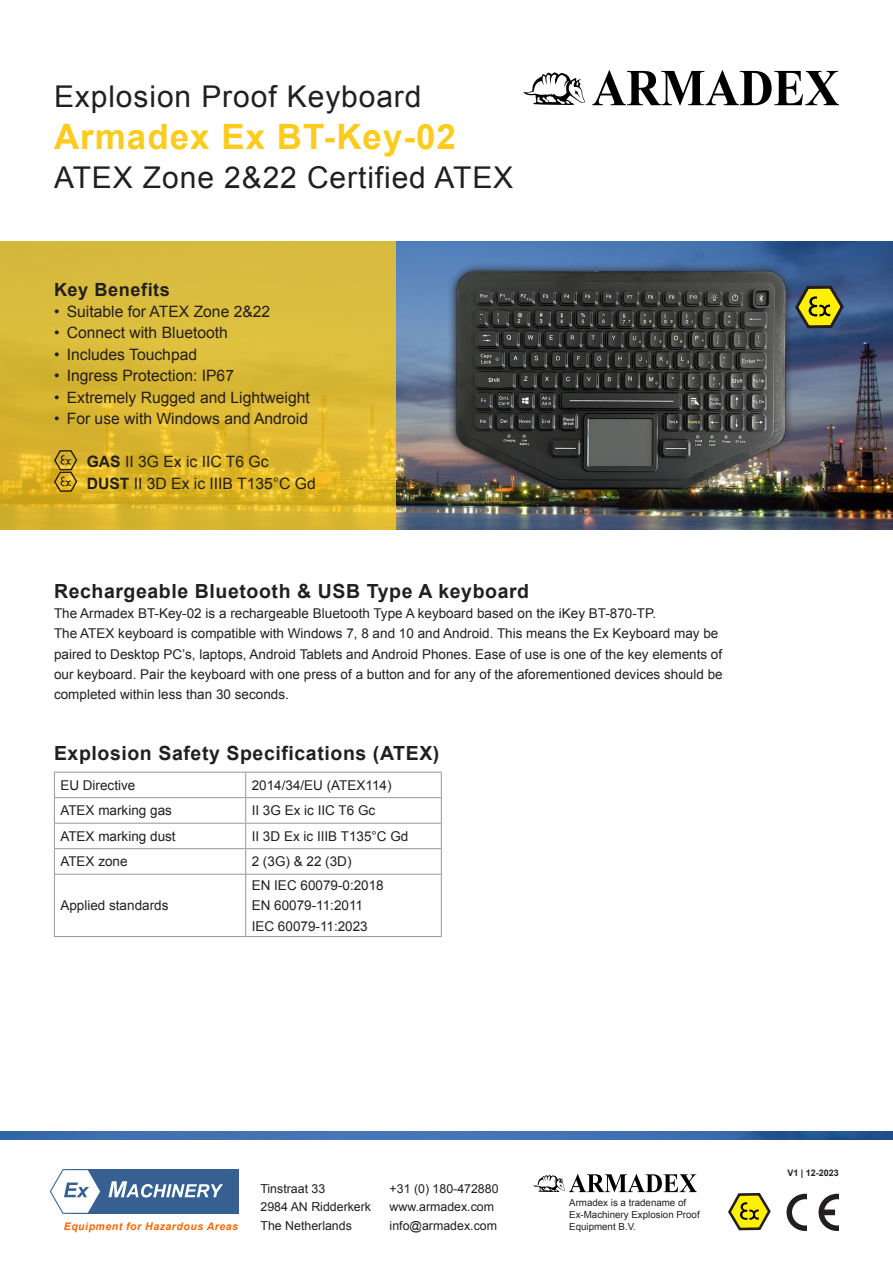
<style>
.page{position:relative;width:893px;height:1263px;background:#fff}
.page>*{position:absolute;margin:0;border:0;box-sizing:border-box;transform-origin:0 0}
.t1{font:700 34.95px "Arial";letter-spacing:.03em;color:#fbcb1d}
.t2{font:30px "Arial";letter-spacing:.03em;color:#231f20}
.t3{font:700 19.5px "Arial";letter-spacing:.03em;color:#231f20}
.t4{font:700 18.15px "Arial";letter-spacing:.03em;color:#231f20}
.t5{font:15.6px "Arial";color:#231f20}
.t6{font:13.5px/20.2px "Arial";color:#231f20}
.t7{font:12.3px "Arial";color:#231f20}
.t8{font:italic 700 10.5px "Arial";letter-spacing:.05em;color:#ff6501}
.t9{font:9.75px/12px "Arial";color:#231f20}
.t10{font:700 9px "Arial";color:#231f20}
.s1{font-weight:700}
</style>
<div class="page">
<hr style="left:54px;top:797px;width:192px;height:1px;background:#939598">
<hr style="left:246px;top:797px;width:196px;height:1px;background:#939598">
<hr style="left:54px;top:823px;width:192px;height:1px;background:#939598">
<hr style="left:246px;top:823px;width:196px;height:1px;background:#939598">
<hr style="left:54px;top:848px;width:192px;height:1px;background:#939598">
<hr style="left:246px;top:848px;width:196px;height:1px;background:#939598">
<svg style="left:245px;top:773px;width:1px;height:101px"></svg>
<hr style="left:54px;top:874px;width:192px;height:1px;background:#939598">
<hr style="left:246px;top:874px;width:196px;height:1px;background:#939598">
<hr style="left:245px;top:874px;width:1px;height:62px;background:#939598">
<hr style="left:54px;top:936px;width:192px;height:1px;background:#939598">
<hr style="left:246px;top:936px;width:196px;height:1px;background:#939598">
<hr style="left:54px;top:772px;width:192px;height:1px;background:#939598">
<hr style="left:246px;top:772px;width:196px;height:1px;background:#939598">
<svg style="left:54px;top:772px;width:1px;height:102px"></svg>
<svg style="left:441px;top:772px;width:1px;height:102px"></svg>
<hr style="left:54px;top:874px;width:1px;height:62px;background:#939598">
<hr style="left:441px;top:874px;width:1px;height:62px;background:#939598">
<img style="left:0;top:1131px;width:893px;height:8px">
<svg style="left:786px;top:1194px;width:21px;height:37px"></svg>
<svg style="left:818px;top:1194px;width:21px;height:37px"></svg>
<svg style="left:728px;top:1193px;width:43px;height:38px"></svg>
<img style="left:395px;top:241px;width:498px;height:288px">
<svg style="left:0;top:241px;width:395px;height:288px;background:#dbb934"></svg>
<svg style="left:53px;top:449px;width:25px;height:44px"></svg>
<svg style="left:797px;top:285px;width:47px;height:44px;background:#929129"></svg>
<img style="left:445px;top:258px;width:352px;height:241px">
<svg style="left:533px;top:1174px;width:164px;height:18px"></svg>
<div style="left:69px;top:1169px;width:169px;height:45px;background:#376092"></div>
<svg style="left:50px;top:1169px;width:50px;height:45px"></svg>
<svg style="left:108px;top:1181px;width:115px;height:16px"></svg>
<svg style="left:523px;top:72px;width:62px;height:33px"></svg>
<svg style="left:592px;top:70px;width:247px;height:35px"></svg>
<p class="t2" style="left:54px;top:77px;width:369px">Explosion Proof Keyboard</p>
<p class="t1" style="left:54px;top:114px;width:403px">Armadex Ex BT-Key-02</p>
<p class="t2" style="left:54px;top:158px;width:461px">ATEX Zone 2&amp;22 Certified ATEX</p>
<p class="t4" style="left:54px;top:277px;width:117px">Key Benefits</p>
<p class="t5" style="left:54px;top:301px;width:218px">• Suitable for ATEX Zone 2&amp;22</p>
<p class="t5" style="left:54px;top:323px;width:175px">• Connect with Bluetooth</p>
<p class="t5" style="left:54px;top:344px;width:145px">• Includes Touchpad</p>
<p class="t5" style="left:54px;top:366px;width:182px">• Ingress Protection: IP67</p>
<p class="t5" style="left:54px;top:387px;width:257px">• Extremely Rugged and Lightweight</p>
<p class="t5" style="left:54px;top:408px;width:256px">• For use with Windows and Android</p>
<p class="t5" style="left:87px;top:451px;width:183px"><span class="s1">GAS</span> II 3G Ex ic IIC T6 Gc</p>
<p class="t5" style="left:87px;top:473px;width:230px"><span class="s1">DUST</span> II 3D Ex ic IIIB T135°C Gd</p>
<p class="t3" style="left:54px;top:578px;width:477px">Rechargeable Bluetooth &amp; USB Type A keyboard</p>
<p class="t6" style="left:54px;top:603px;width:604px">The Armadex BT-Key-02 is a rechargeable Bluetooth Type A keyboard based on the iKey BT-870-TP.</p>
<p class="t6" style="left:54px;top:623px;width:670px">The ATEX keyboard is compatible with Windows 7, 8 and 10 and Android. This means the Ex Keyboard may be paired to Desktop PC’s, laptops, Android Tablets and Android Phones. Ease of use is one of the key elements of our keyboard. Pair the keyboard with one press of a button and for any of the aforementioned devices should be completed within less than 30 seconds.</p>
<p class="t3" style="left:54px;top:740px;width:387px">Explosion Safety Specifications (ATEX)</p>
<p class="t6" style="left:60px;top:775px;width:77px">EU Directive</p>
<p class="t6" style="left:252px;top:775px;width:141px">2014/34/EU (ATEX114)</p>
<p class="t6" style="left:60px;top:801px;width:113px">ATEX marking gas</p>
<p class="t6" style="left:252px;top:801px;width:125px">II 3G Ex ic IIC T6 Gc</p>
<p class="t6" style="left:60px;top:826px;width:117px">ATEX marking dust</p>
<p class="t6" style="left:252px;top:826px;width:158px">II 3D Ex ic IIIB T135°C Gd</p>
<p class="t6" style="left:60px;top:852px;width:69px">ATEX zone</p>
<p class="t6" style="left:252px;top:852px;width:101px">2 (3G) &amp; 22 (3D)</p>
<p class="t6" style="left:60px;top:895px;width:110px">Applied standards</p>
<p class="t6" style="left:252px;top:875px;width:134px">EN IEC 60079-0:2018</p>
<p class="t6" style="left:252px;top:895px;width:113px">EN 60079-11:2011</p>
<p class="t6" style="left:252px;top:916px;width:118px">IEC 60079-11:2023</p>
<p class="t8" style="left:64px;top:1220px;width:176px">Equipment for Hazardous Areas</p>
<p class="t7" style="left:260px;top:1180px;width:66px">Tinstraat 33</p>
<p class="t7" style="left:260px;top:1199px;width:112px">2984 AN Ridderkerk</p>
<p class="t7" style="left:260px;top:1218px;width:93px">The Netherlands</p>
<p class="t7" style="left:390px;top:1180px;width:111px">+31 (0) 180-472880</p>
<p class="t7" style="left:390px;top:1199px;width:106px">www.armadex.com</p>
<p class="t7" style="left:390px;top:1218px;width:109px">info@armadex.com</p>
<p class="t9" style="left:569px;top:1197px;width:132px">Armadex is a tradename of<br>Ex-Machinery Explosion Proof<br>Equipment B.V.</p>
<p class="t10" style="left:787px;top:1166px;width:53px">V1 | 12-2023</p>
</div>
